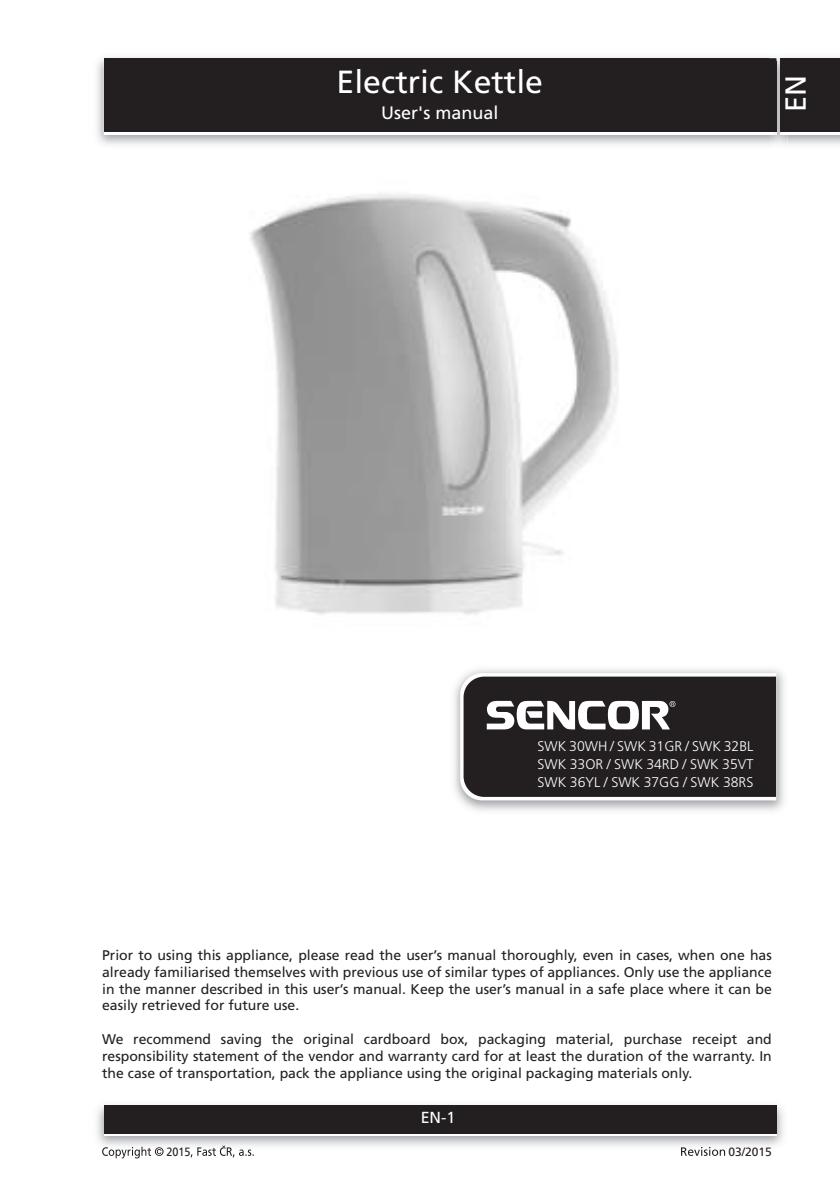
<style>
.page{position:relative;width:840px;height:1191px;background:#fff}
.page>*{position:absolute;margin:0;border:0;box-sizing:border-box;transform-origin:0 0}
.t1{font:32px "Frutiger CE";color:#fff}
.t2{font:29px "Frutiger CE";color:#fff}
.t3{font:18px "Frutiger CE";color:#fff}
.t4{font:16px "Frutiger CE";color:#fff}
.t5{font:14px/16.8px "Frutiger CE";color:#231f20;text-align:justify}
.t6{font:300 14px/18px "Frutiger CE";color:#fff;text-align:justify}
.t7{font:12px "Frutiger CE";color:#231f20}
.t8{font:12px "Frutiger CE";color:#231f20;scale:.9 1}
</style>
<div class="page">
<div style="left:104px;top:58px;width:671px;height:74px;background:#231f20"></div>
<img style="left:97px;top:1104px;width:686px;height:46px">
<div style="left:104px;top:1108px;width:671px;height:28px;background:linear-gradient(to right,#fff,#fff)"></div>
<div style="left:104px;top:1105px;width:671px;height:28px;background:#231f20"></div>
<img style="left:768px;top:54px;width:19px;height:94px">
<svg style="left:768px;top:132px;width:7px;height:3px"></svg>
<img style="left:768px;top:58px;width:7px;height:3px">
<img style="left:768px;top:61px;width:7px;height:71px">
<div style="left:780px;top:61px;width:59px;height:74px;background:#fff"></div>
<div style="left:780px;top:58px;width:59px;height:74px;background:#231f20"></div>
<img style="left:454px;top:669px;width:330px;height:142px">
<svg style="left:460px;top:673px;width:315px;height:127px;background:#433f40"></svg>
<svg style="left:102px;top:1146px;width:61px;height:12px"></svg>
<svg style="left:190px;top:1145px;width:64px;height:12px"></svg>
<svg style="left:680px;top:1147px;width:44px;height:8px"></svg>
<img style="left:250px;top:194px;width:368px;height:421px">
<h1 class="t1" style="left:336px;top:63px;width:208px">Electric Kettle</h1>
<p class="t3" style="left:381px;top:102px;width:119px">User's manual</p>
<h2 class="t2" style="left:778px;top:112px;width:39px;rotate:-90deg">EN</h2>
<p class="t6" style="left:537px;top:737px;width:217px">SWK 30WH / SWK 31GR / SWK 32BL SWK 33OR / SWK 34RD / SWK 35VT SWK 36YL / SWK 37GG / SWK 38RS</p>
<p class="t5" style="left:102px;top:947px;width:670px">Prior to using this appliance, please read the user’s manual thoroughly, even in cases, when one has already familiarised themselves with previous use of similar types of appliances. Only use the appliance in the manner described in this user’s manual. Keep the user’s manual in a safe place where it can be easily retrieved for future use.</p>
<p class="t5" style="left:102px;top:1031px;width:670px">We recommend saving the original cardboard box, packaging material, purchase receipt and responsibility statement of the vendor and warranty card for at least the duration of the warranty. In the case of transportation, pack the appliance using the original packaging materials only.</p>
<p class="t4" style="left:420px;top:1111px;width:36px">EN-1</p>
<p class="t8" style="left:166px;top:1146px;width:28px">2015</p>
<p class="t7" style="left:728px;top:1146px;width:45px">03/2015</p>
</div>
